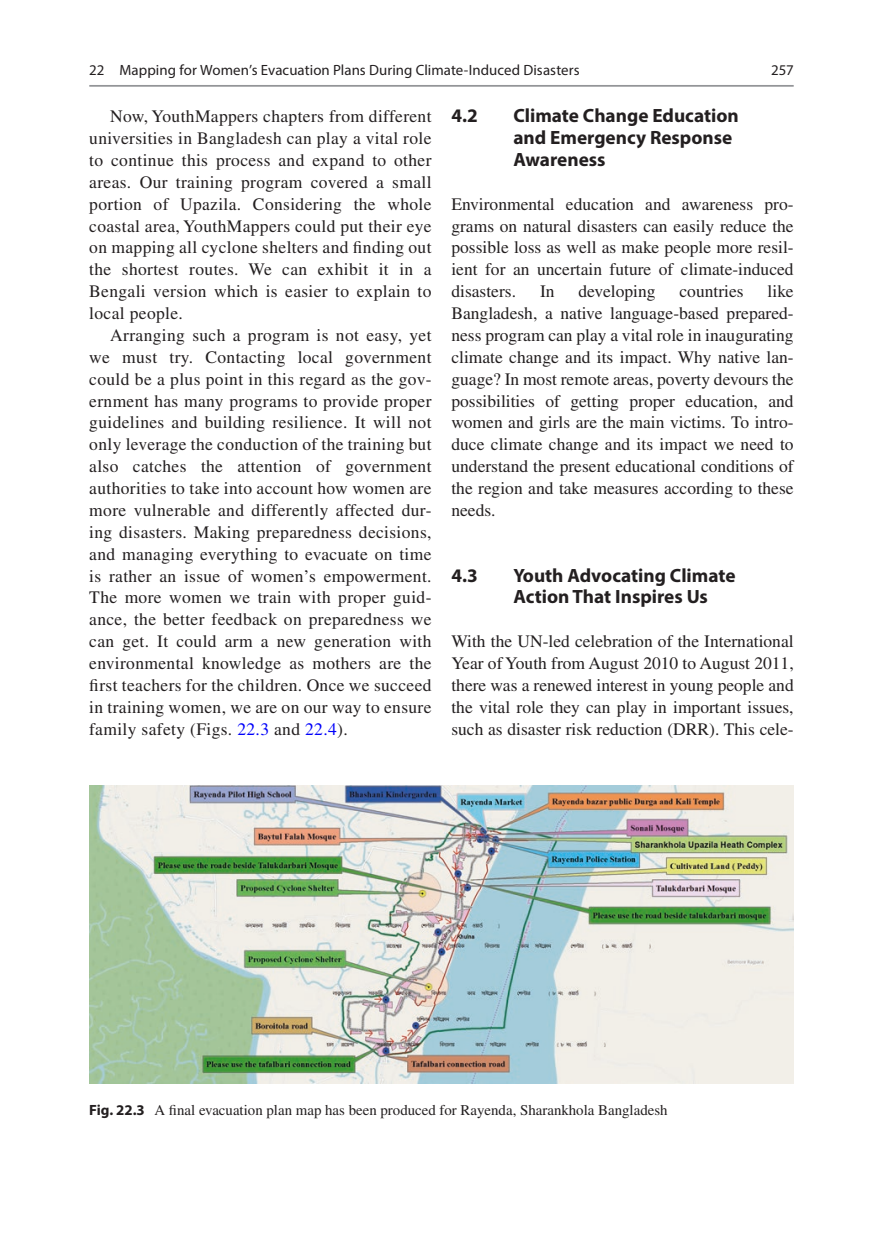
<style>
.page{position:relative;width:883px;height:1260px;background:#fff}
.page>*{position:absolute;margin:0;border:0;box-sizing:border-box;transform-origin:0 0}
._2_hd{font:700 19.25px/21.9px "Myriad Pro";color:#231f20}
.Text{font:17.5px/21.9px "Times LT Std";letter-spacing:.02em;color:#231f20;text-align:justify}
.Text_flush{font:17.5px/21.9px "Times LT Std";color:#231f20;text-align:justify}
.t1{font:14.88px "Times LT Std";color:#231f20}
.t2{font:14.88px "Myriad Pro";letter-spacing:.005em;color:#231f20}
.s1{color:#0000fa}
.s2{font-family:"Myriad Pro";font-weight:700}
</style>
<div class="page">
<img style="left:90px;top:785px;width:703px;height:299px">
<hr style="left:89px;top:85px;width:705px;height:2px;background:#939598">
<p class="t2" style="left:89px;top:61px;width:492px">22 Mapping for Women’s Evacuation Plans During Climate-Induced Disasters</p>
<p class="t2" style="left:771px;top:61px;width:24px">257</p>
<p class="Text" style="left:89px;top:105px;width:344px;text-indent:21px">Now, YouthMappers chapters from different universities in Bangladesh can play a vital role to continue this process and expand to other areas. Our training program covered a small portion of Upazila. Considering the whole coastal area, YouthMappers could put their eye on mapping all cyclone shelters and finding out the shortest routes. We can exhibit it in a Bengali version which is easier to explain to local people.</p>
<p class="Text" style="left:89px;top:324px;width:344px;text-indent:21px">Arranging such a program is not easy, yet we must try. Contacting local government could be a plus point in this regard as the gov&shy;ernment has many programs to provide proper guidelines and building resilience. It will not only leverage the conduction of the training but also catches the attention of government authorities to take into account how women are more vulnerable and differently affected dur&shy;ing disasters. Making preparedness decisions, and managing everything to evacuate on time is rather an issue of women’s empowerment.<br>The more women we train with proper guid&shy;ance, the better feedback on preparedness we can get. It could arm a new generation with environmental knowledge as mothers are the first teachers for the children. Once we succeed in training women, we are on our way to ensure family safety (Figs. <span class="s1">22.3</span> and <span class="s1">22.4</span>).</p>
<h3 class="_2_hd" style="left:451px;top:104px;width:28px">4.2</h3>
<h3 class="_2_hd" style="left:513px;top:104px;width:227px">Climate Change Education and Emergency Response<br>Awareness</h3>
<p class="Text_flush" style="left:451px;top:193px;width:344px">Environmental education and awareness pro&shy;grams on natural disasters can easily reduce the possible loss as well as make people more resil&shy;ient for an uncertain future of climate-induced disasters.</p>
<p class="Text_flush" style="left:451px;top:280px;width:344px;text-indent:316px">like Bangladesh, a native language-based prepared&shy;ness program can play a vital role in inaugurating climate change and its impact. Why native lan&shy;guage? In most remote areas, poverty devours the possibilities of getting proper education, and women and girls are the main victims. To intro&shy;duce climate change and its impact we need to understand the present educational conditions of the region and take measures according to these needs.</p>
<p class="Text_flush" style="left:540px;top:280px;width:16px">In</p>
<p class="Text_flush" style="left:579px;top:280px;width:79px">developing</p>
<p class="Text_flush" style="left:680px;top:280px;width:66px">countries</p>
<h3 class="_2_hd" style="left:451px;top:564px;width:28px">4.3</h3>
<h3 class="_2_hd" style="left:513px;top:564px;width:224px">Youth Advocating Climate<br>Action That Inspires Us</h3>
<p class="Text_flush" style="left:451px;top:630px;width:344px">With the UN-led celebration of the International Year of Youth from August 2010 to August 2011, there was a renewed interest in young people and the vital role they can play in important issues, such as disaster risk reduction (DRR). This cele-</p>
<p class="t1" style="left:89px;top:1102px;width:580px"><span class="s2">Fig. 22.3</span> A final evacuation plan map has been produced for Rayenda, Sharankhola Bangladesh</p>
</div>
